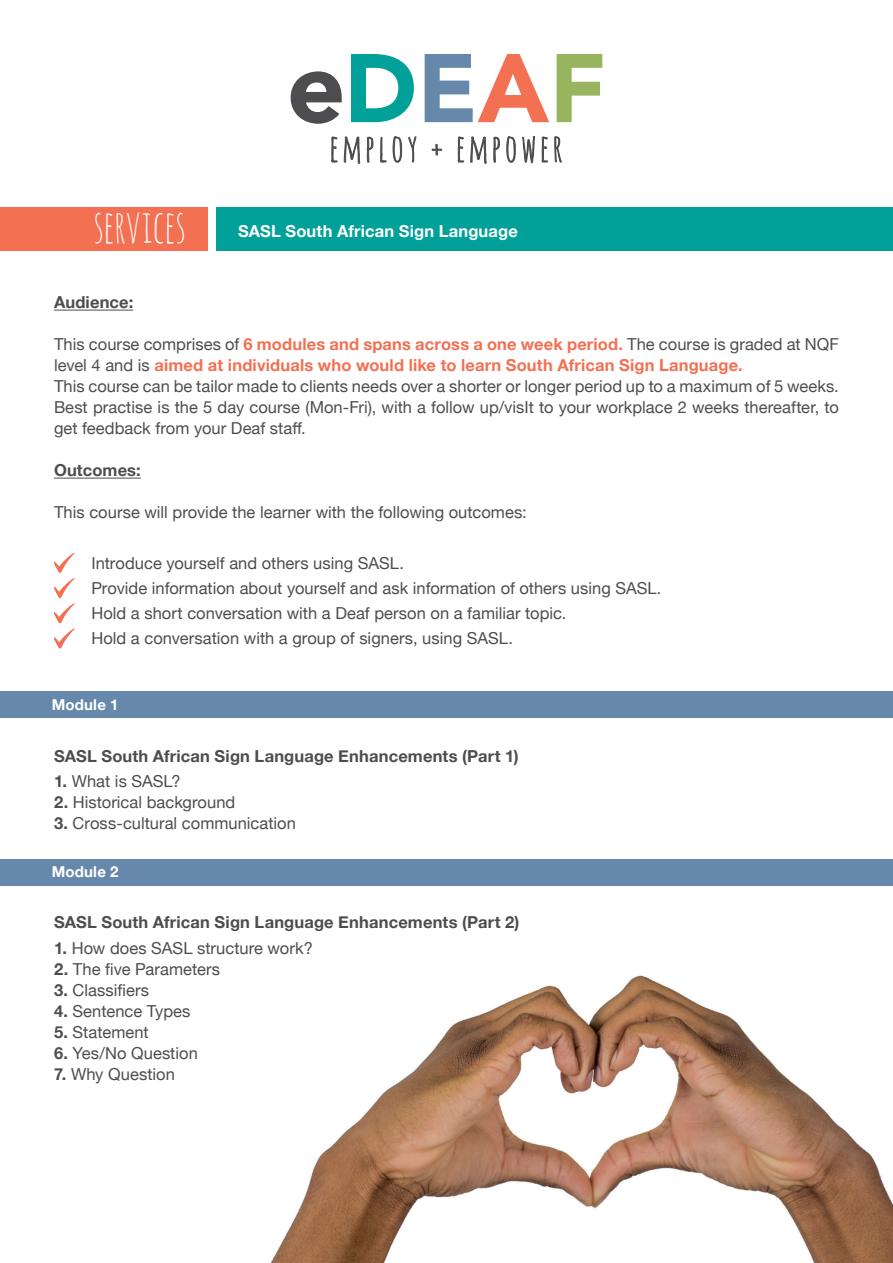
<style>
.page{position:relative;width:893px;height:1263px;background:#fff}
.page>*{position:absolute;margin:0;border:0;box-sizing:border-box;transform-origin:0 0}
.t1{font:45px "Amatic SC";letter-spacing:-.005em;color:#fff}
.t2{font:16.5px/21px "Helvetica Neue";color:#4d4d4f;text-align:justify}
.t3{font:700 16.5px/21px "Helvetica Neue";letter-spacing:.01em;color:#f37053}
.t4{font:700 16.5px "Helvetica Neue";letter-spacing:.01em;color:#4d4d4f}
.t5{font:700 16.5px "Helvetica Neue";letter-spacing:.01em;color:#fff}
.t6{font:700 15px "Helvetica Neue";letter-spacing:.015em;color:#fff}
.s1{font-weight:400;color:#4d4d4f}
.s2{font-weight:700}
</style>
<div class="page">
<svg style="left:331px;top:137px;width:6px;height:25px"></svg>
<svg style="left:344px;top:137px;width:16px;height:27px"></svg>
<svg style="left:367px;top:137px;width:6px;height:26px"></svg>
<svg style="left:380px;top:137px;width:6px;height:25px"></svg>
<svg style="left:393px;top:136px;width:9px;height:27px"></svg>
<svg style="left:408px;top:136px;width:8px;height:26px"></svg>
<svg style="left:432px;top:144px;width:10px;height:11px"></svg>
<svg style="left:458px;top:137px;width:6px;height:25px"></svg>
<svg style="left:470px;top:137px;width:16px;height:27px"></svg>
<svg style="left:493px;top:137px;width:7px;height:26px"></svg>
<svg style="left:506px;top:136px;width:10px;height:27px"></svg>
<svg style="left:522px;top:136px;width:13px;height:27px"></svg>
<svg style="left:542px;top:137px;width:6px;height:25px"></svg>
<svg style="left:554px;top:136px;width:8px;height:27px"></svg>
<svg style="left:291px;top:71px;width:51px;height:53px"></svg>
<svg style="left:351px;top:54px;width:63px;height:68px"></svg>
<svg style="left:425px;top:54px;width:124px;height:68px"></svg>
<svg style="left:557px;top:54px;width:45px;height:68px"></svg>
<div style="left:217px;top:207px;width:676px;height:43px;background:#01a19a"></div>
<div style="left:0;top:207px;width:208px;height:43px;background:#f37053"></div>
<hr style="left:54px;top:310px;width:79px;height:1px;background:#4d4d4f">
<hr style="left:54px;top:478px;width:87px;height:1px;background:#4d4d4f">
<svg style="left:54px;top:553px;width:21px;height:95px"></svg>
<div style="left:0;top:692px;width:893px;height:26px;background:#6689ab"></div>
<div style="left:0;top:859px;width:893px;height:26px;background:#6689ab"></div>
<img style="left:270px;top:975px;width:623px;height:288px">
<p class="t1" style="left:93px;top:198px;width:95px">SERVICES</p>
<p class="t5" style="left:238px;top:218px;width:281px">SASL South African Sign Language</p>
<p class="t4" style="left:54px;top:290px;width:81px">Audience:</p>
<p class="t3" style="left:54px;top:334px;width:786px"><span class="s1">This course comprises of</span> 6 modules and spans across a one week period. <span class="s1">The course is graded at NQF level 4 and is</span> aimed at individuals who would like to learn South African Sign Language.</p>
<p class="t2" style="left:54px;top:377px;width:786px">This course can be tailor made to clients needs over a shorter or longer period up to a maximum of 5 weeks.<br>Best practise is the 5 day course (Mon-Fri), with a follow up/visIt to your workplace 2 weeks thereafter, to get feedback from your Deaf staff.</p>
<p class="t4" style="left:54px;top:458px;width:88px">Outcomes:</p>
<p class="t2" style="left:54px;top:503px;width:474px">This course will provide the learner with the following outcomes:</p>
<p class="t2" style="left:91px;top:553px;width:314px">Introduce yourself and others using SASL.</p>
<p class="t2" style="left:91px;top:578px;width:572px">Provide information about yourself and ask information of others using SASL.</p>
<p class="t2" style="left:91px;top:604px;width:477px">Hold a short conversation with a Deaf person on a familiar topic.</p>
<p class="t2" style="left:91px;top:629px;width:423px">Hold a conversation with a group of signers, using SASL.</p>
<p class="t6" style="left:52px;top:693px;width:68px">Module 1</p>
<p class="t4" style="left:54px;top:743px;width:466px">SASL South African Sign Language Enhancements (Part 1)</p>
<p class="t2" style="left:54px;top:771px;width:128px"><span class="s2">1.</span> What is SASL?</p>
<p class="t2" style="left:54px;top:792px;width:183px"><span class="s2">2.</span> Historical background</p>
<p class="t2" style="left:54px;top:813px;width:243px"><span class="s2">3.</span> Cross-cultural communication</p>
<p class="t6" style="left:52px;top:860px;width:68px">Module 2</p>
<p class="t4" style="left:54px;top:909px;width:467px">SASL South African Sign Language Enhancements (Part 2)</p>
<p class="t2" style="left:54px;top:938px;width:260px"><span class="s2">1.</span> How does SASL structure work?</p>
<p class="t2" style="left:54px;top:959px;width:168px"><span class="s2">2.</span> The five Parameters</p>
<p class="t2" style="left:54px;top:980px;width:97px"><span class="s2">3.</span> Classifiers</p>
<p class="t2" style="left:54px;top:1001px;width:138px"><span class="s2">4.</span> Sentence Types</p>
<p class="t2" style="left:54px;top:1022px;width:96px"><span class="s2">5.</span> Statement</p>
<p class="t2" style="left:54px;top:1043px;width:145px"><span class="s2">6.</span> Yes/No Question</p>
<p class="t2" style="left:54px;top:1064px;width:122px"><span class="s2">7.</span> Why Question</p>
</div>
